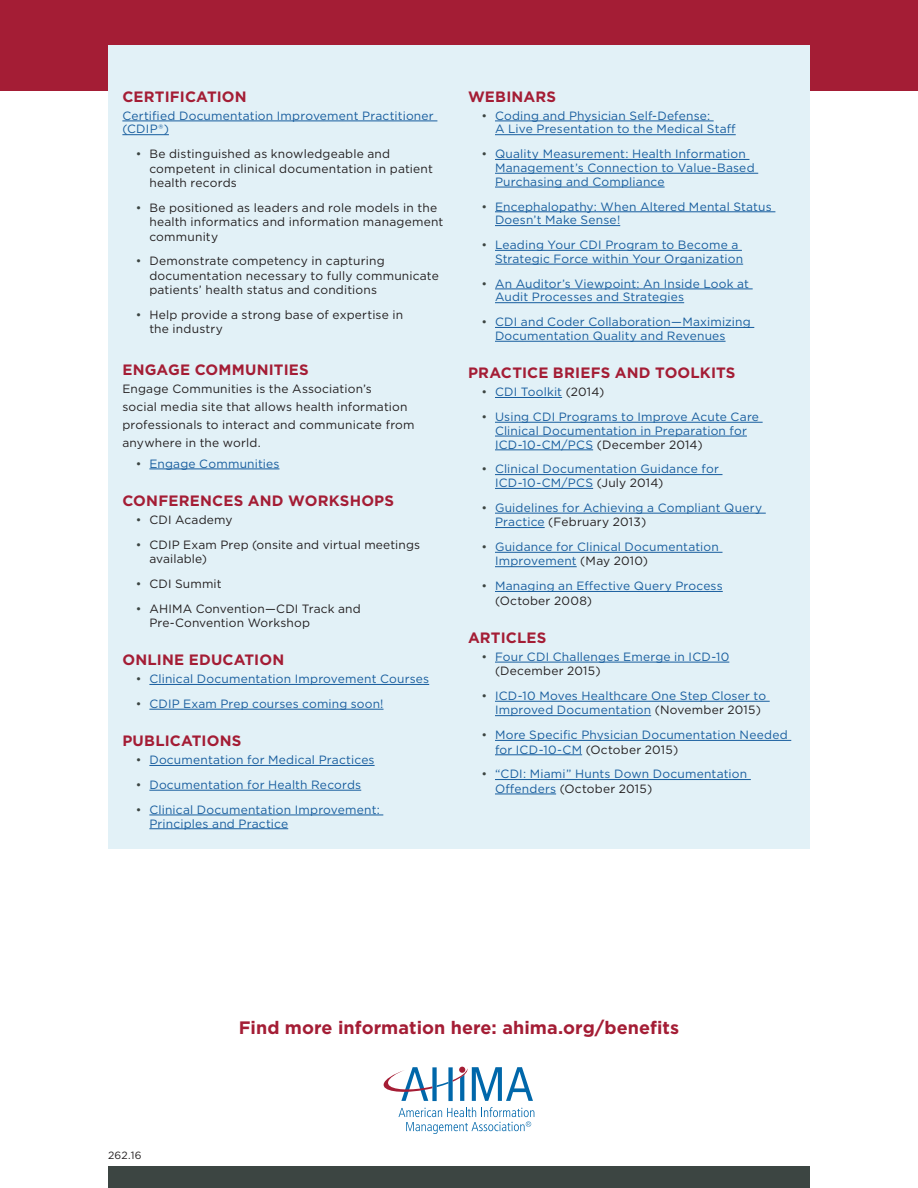
<style>
.page{position:relative;width:918px;height:1188px;background:#fff}
.page>*{position:absolute;margin:0;border:0;box-sizing:border-box;transform-origin:0 0}
.t1{font:700 18px "Gotham";letter-spacing:.005em;color:#a41d35}
.t2{font:700 15px "Gotham";letter-spacing:.01em;color:#a41d35}
.List_Paragraph{font:12px/13.8px "Gotham";letter-spacing:.015em;color:#175d9e}
.bullets{font:12px/14.4px "Gotham";letter-spacing:.015em;color:#231f20}
.Pa4{font:12px/18px "Gotham";letter-spacing:.015em;color:#231f20}
.bullets-2{font:12px "Gotham";letter-spacing:.01em;color:#175d9e}
.t3{font:10.5px "Gotham";color:#231f20}
.s1{color:#3c4542}
.s2{color:#231f20}
</style>
<div class="page">
<div style="left:0;top:0;width:918px;height:90px;background:#a41d35"></div>
<svg style="left:399px;top:1107px;width:135px;height:27px"></svg>
<svg style="left:383px;top:1067px;width:150px;height:34px"></svg>
<div style="left:108px;top:1166px;width:702px;height:22px;background:#3c4542"></div>
<div style="left:108px;top:45px;width:702px;height:803px;background:#e2f1f7"></div>
<hr style="left:122px;top:121px;width:315px;height:1px;background:#175d9e">
<hr style="left:122px;top:134px;width:47px;height:1px;background:#175d9e">
<hr style="left:149px;top:469px;width:131px;height:1px;background:#175d9e">
<hr style="left:149px;top:684px;width:280px;height:1px;background:#175d9e">
<hr style="left:149px;top:709px;width:235px;height:1px;background:#175d9e">
<hr style="left:149px;top:765px;width:226px;height:1px;background:#175d9e">
<hr style="left:149px;top:790px;width:212px;height:1px;background:#175d9e">
<hr style="left:149px;top:815px;width:234px;height:1px;background:#175d9e">
<hr style="left:149px;top:828px;width:139px;height:1px;background:#175d9e">
<hr style="left:495px;top:121px;width:219px;height:1px;background:#175d9e">
<hr style="left:495px;top:134px;width:241px;height:1px;background:#175d9e">
<hr style="left:495px;top:159px;width:254px;height:1px;background:#175d9e">
<hr style="left:495px;top:173px;width:263px;height:1px;background:#175d9e">
<hr style="left:495px;top:187px;width:170px;height:1px;background:#175d9e">
<hr style="left:495px;top:211px;width:280px;height:1px;background:#175d9e">
<hr style="left:495px;top:225px;width:125px;height:1px;background:#175d9e">
<hr style="left:495px;top:250px;width:247px;height:1px;background:#175d9e">
<hr style="left:495px;top:264px;width:248px;height:1px;background:#175d9e">
<hr style="left:495px;top:289px;width:258px;height:1px;background:#175d9e">
<hr style="left:495px;top:302px;width:189px;height:1px;background:#175d9e">
<hr style="left:495px;top:327px;width:259px;height:1px;background:#175d9e">
<hr style="left:495px;top:341px;width:231px;height:1px;background:#175d9e">
<hr style="left:495px;top:397px;width:67px;height:1px;background:#175d9e">
<hr style="left:495px;top:422px;width:268px;height:1px;background:#175d9e">
<hr style="left:495px;top:436px;width:252px;height:1px;background:#175d9e">
<hr style="left:495px;top:450px;width:98px;height:1px;background:#175d9e">
<hr style="left:495px;top:474px;width:228px;height:1px;background:#175d9e">
<hr style="left:495px;top:488px;width:98px;height:1px;background:#175d9e">
<hr style="left:495px;top:513px;width:271px;height:1px;background:#175d9e">
<hr style="left:495px;top:527px;width:50px;height:1px;background:#175d9e">
<hr style="left:495px;top:552px;width:228px;height:1px;background:#175d9e">
<hr style="left:495px;top:566px;width:82px;height:1px;background:#175d9e">
<hr style="left:495px;top:591px;width:228px;height:1px;background:#175d9e">
<hr style="left:495px;top:662px;width:234px;height:1px;background:#175d9e">
<hr style="left:495px;top:701px;width:275px;height:1px;background:#175d9e">
<hr style="left:495px;top:715px;width:156px;height:1px;background:#175d9e">
<hr style="left:495px;top:740px;width:296px;height:1px;background:#175d9e">
<hr style="left:495px;top:754px;width:87px;height:1px;background:#175d9e">
<hr style="left:495px;top:779px;width:256px;height:1px;background:#175d9e">
<hr style="left:495px;top:794px;width:61px;height:1px;background:#175d9e">
<p class="t2" style="left:122px;top:86px;width:126px">CERTIFICATION</p>
<p class="List_Paragraph" style="left:122px;top:108px;width:313px">Certified Documentation Improvement Practitioner (CDIP®)</p>
<p class="bullets" style="left:149px;top:147px;width:285px;text-indent:-14px"><span class="s1">•</span> Be distinguished as knowledgeable and competent in clinical documentation in patient health records</p>
<p class="bullets" style="left:149px;top:200px;width:296px;text-indent:-14px"><span class="s1">•</span> Be positioned as leaders and role models in the health informatics and information management community</p>
<p class="bullets" style="left:149px;top:254px;width:291px;text-indent:-14px"><span class="s1">•</span> Demonstrate competency in capturing documentation necessary to fully communicate patients’ health status and conditions</p>
<p class="bullets" style="left:149px;top:307px;width:255px;text-indent:-14px"><span class="s1">•</span> Help provide a strong base of expertise in the industry</p>
<p class="t2" style="left:122px;top:360px;width:188px">ENGAGE COMMUNITIES</p>
<p class="Pa4" style="left:122px;top:380px;width:294px">Engage Communities is the Association’s<br>social media site that allows health information professionals to interact and communicate from anywhere in the world.</p>
<p class="List_Paragraph" style="left:136px;top:456px;width:145px"><span class="s1">•</span> Engage Communities</p>
<p class="t2" style="left:122px;top:491px;width:273px">CONFERENCES AND WORKSHOPS</p>
<p class="bullets" style="left:136px;top:512px;width:98px"><span class="s1">•</span> CDI Academy</p>
<p class="bullets" style="left:149px;top:537px;width:272px;text-indent:-14px"><span class="s1">•</span> CDIP Exam Prep (onsite and virtual meetings available)</p>
<p class="bullets" style="left:136px;top:576px;width:87px"><span class="s1">•</span> CDI Summit</p>
<p class="bullets" style="left:149px;top:601px;width:213px;text-indent:-14px"><span class="s1">•</span> AHIMA Convention—CDI Track and<br>Pre-Convention Workshop</p>
<p class="t2" style="left:122px;top:650px;width:163px">ONLINE EDUCATION</p>
<p class="List_Paragraph" style="left:136px;top:672px;width:295px"><span class="s1">•</span> Clinical Documentation Improvement Courses</p>
<p class="bullets-2" style="left:136px;top:696px;width:249px"><span class="s1">•</span> CDIP Exam Prep courses coming soon!</p>
<p class="t2" style="left:122px;top:731px;width:121px">PUBLICATIONS</p>
<p class="List_Paragraph" style="left:136px;top:753px;width:240px"><span class="s1">•</span> Documentation for Medical Practices</p>
<p class="List_Paragraph" style="left:136px;top:778px;width:227px"><span class="s1">•</span> Documentation for Health Records</p>
<p class="List_Paragraph" style="left:149px;top:802px;width:232px;text-indent:-14px"><span class="s1">•</span> Clinical Documentation Improvement:<br>Principles and Practice</p>
<p class="t2" style="left:468px;top:86px;width:90px">WEBINARS</p>
<p class="List_Paragraph" style="left:495px;top:108px;width:242px;text-indent:-14px"><span class="s1">•</span> Coding and Physician Self-Defense:<br>A Live Presentation to the Medical Staff</p>
<p class="List_Paragraph" style="left:495px;top:147px;width:261px;text-indent:-14px"><span class="s1">•</span> Quality Measurement: Health Information<br>Management’s Connection to Value-Based<br>Purchasing and Compliance</p>
<p class="List_Paragraph" style="left:495px;top:199px;width:278px;text-indent:-14px"><span class="s1">•</span> Encephalopathy: When Altered Mental Status<br>Doesn’t Make Sense!</p>
<p class="List_Paragraph" style="left:495px;top:238px;width:250px;text-indent:-14px"><span class="s1">•</span> Leading Your CDI Program to Become a<br>Strategic Force within Your Organization</p>
<p class="List_Paragraph" style="left:495px;top:276px;width:256px;text-indent:-14px"><span class="s1">•</span> An Auditor’s Viewpoint: An Inside Look at<br>Audit Processes and Strategies</p>
<p class="List_Paragraph" style="left:495px;top:315px;width:257px;text-indent:-14px"><span class="s1">•</span> CDI and Coder Collaboration—Maximizing<br>Documentation Quality and Revenues</p>
<p class="t2" style="left:468px;top:363px;width:269px">PRACTICE BRIEFS AND TOOLKITS</p>
<p class="List_Paragraph" style="left:482px;top:385px;width:124px"><span class="s1">•</span> CDI Toolkit <span class="s2">(2014)</span></p>
<p class="List_Paragraph" style="left:495px;top:410px;width:266px;text-indent:-14px"><span class="s1">•</span> Using CDI Programs to Improve Acute Care<br>Clinical Documentation in Preparation for<br>ICD-10-CM/PCS <span class="s2">(December 2014)</span></p>
<p class="List_Paragraph" style="left:495px;top:462px;width:225px;text-indent:-14px"><span class="s1">•</span> Clinical Documentation Guidance for<br>ICD-10-CM/PCS <span class="s2">(July 2014)</span></p>
<p class="List_Paragraph" style="left:495px;top:500px;width:269px;line-height:14.4px;text-indent:-14px"><span class="s1">•</span> Guidelines for Achieving a Compliant Query<br>Practice <span class="s2">(February 2013)</span></p>
<p class="List_Paragraph" style="left:495px;top:539px;width:225px;line-height:14.4px;text-indent:-14px"><span class="s1">•</span> Guidance for Clinical Documentation<br>Improvement <span class="s2">(May 2010)</span></p>
<p class="List_Paragraph" style="left:495px;top:579px;width:229px;line-height:14.4px;text-indent:-14px"><span class="s1">•</span> Managing an Effective Query Process <span class="s2">(October 2008)</span></p>
<p class="t2" style="left:468px;top:628px;width:80px">ARTICLES</p>
<p class="List_Paragraph" style="left:495px;top:649px;width:236px;line-height:14.4px;text-indent:-14px"><span class="s1">•</span> Four CDI Challenges Emerge in ICD-10 <span class="s2">(December 2015)</span></p>
<p class="List_Paragraph" style="left:495px;top:688px;width:273px;line-height:14.4px;text-indent:-14px"><span class="s1">•</span> ICD-10 Moves Healthcare One Step Closer to<br>Improved Documentation <span class="s2">(November 2015)</span></p>
<p class="List_Paragraph" style="left:495px;top:727px;width:294px;line-height:14.4px;text-indent:-14px"><span class="s1">•</span> More Specific Physician Documentation Needed for ICD-10-CM <span class="s2">(October 2015)</span></p>
<p class="List_Paragraph" style="left:495px;top:767px;width:254px;line-height:14.4px;text-indent:-14px"><span class="s1">•</span> “CDI: Miami” Hunts Down Documentation<br>Offenders <span class="s2">(October 2015)</span></p>
<p class="t3" style="left:108px;top:1148px;width:35px">262.16</p>
<p class="t1" style="left:239px;top:1016px;width:442px">Find more information here: ahima.org/benefits</p>
</div>
